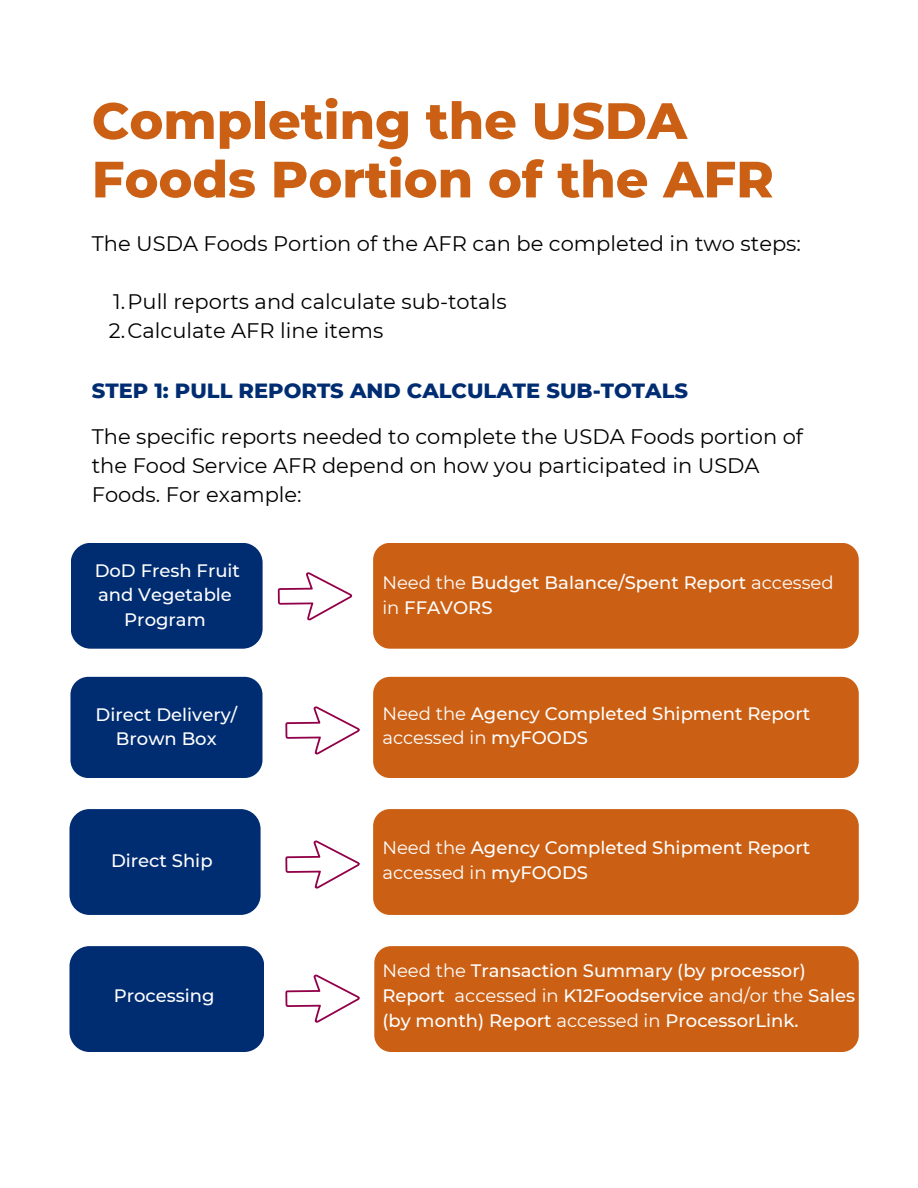
<style>
.page{position:relative;width:918px;height:1188px;background:#fff}
.page>*{position:absolute;margin:0;border:0;box-sizing:border-box;transform-origin:0 0}
.t1{font:800 51px/58.5px "Montserrat";color:#cb6015}
.t2{font:21px/29.2px "Montserrat";color:#000}
.t3{font:800 21px "Montserrat";color:#002d72}
.t4{font:500 18px/24.8px "Montserrat";color:#fff}
.s1{font-weight:400}
</style>
<div class="page">
<div style="left:71px;top:543px;width:192px;height:106px;background:#002d72;border-radius:20px"></div>
<div style="left:373px;top:543px;width:486px;height:106px;background:#cb6015;border-radius:17px"></div>
<div style="left:70px;top:677px;width:192px;height:101px;background:#002d72;border-radius:18px"></div>
<div style="left:373px;top:677px;width:486px;height:101px;background:#cb6015;border-radius:17px"></div>
<div style="left:69px;top:809px;width:192px;height:106px;background:#002d72;border-radius:20px"></div>
<div style="left:69px;top:946px;width:195px;height:106px;background:#002d72;border-radius:20px"></div>
<div style="left:374px;top:946px;width:485px;height:106px;background:#cb6015;border-radius:17px"></div>
<div style="left:373px;top:809px;width:486px;height:106px;background:#cb6015;border-radius:17px"></div>
<svg style="left:277px;top:572px;width:76px;height:49px"></svg>
<svg style="left:285px;top:706px;width:75px;height:49px"></svg>
<svg style="left:285px;top:840px;width:75px;height:49px"></svg>
<svg style="left:285px;top:974px;width:75px;height:49px"></svg>
<p class="t1" style="left:92px;top:91px;width:684px">Completing the USDA<br>Foods Portion of the AFR</p>
<p class="t2" style="left:92px;top:228px;width:711px">The USDA Foods Portion of the AFR can be completed in two steps:</p>
<p class="t2" style="left:113px;top:287px;width:395px">1.Pull reports and calculate sub-totals</p>
<p class="t2" style="left:109px;top:316px;width:276px">2.Calculate AFR line items</p>
<p class="t3" style="left:92px;top:378px;width:598px">STEP 1: PULL REPORTS AND CALCULATE SUB-TOTALS</p>
<p class="t2" style="left:92px;top:422px;width:713px">The specific reports needed to complete the USDA Foods portion of the Food Service AFR depend on how you participated in USDA<br>Foods. For example:</p>
<p class="t4" style="left:95px;top:558px;width:147px;text-align:center">DoD Fresh Fruit and Vegetable<br>Program</p>
<p class="t4" style="left:382px;top:570px;width:453px"><span class="s1">Need the</span> Budget Balance/Spent Report <span class="s1">accessed in</span> FFAVORS</p>
<p class="t4" style="left:95px;top:702px;width:143px;text-align:center">Direct Delivery/<br>Brown Box</p>
<p class="t4" style="left:382px;top:701px;width:429px"><span class="s1">Need the</span> Agency Completed Shipment Report <span class="s1">accessed in</span> myFOODS</p>
<p class="t4" style="left:111px;top:848px;width:103px">Direct Ship</p>
<p class="t4" style="left:114px;top:983px;width:102px">Processing</p>
<p class="t4" style="left:382px;top:835px;width:429px"><span class="s1">Need the</span> Agency Completed Shipment Report <span class="s1">accessed in</span> myFOODS</p>
<p class="t4" style="left:382px;top:958px;width:474px"><span class="s1">Need the</span> Transaction Summary (by processor)<br>Report <span class="s1">accessed in</span> K12Foodservice <span class="s1">and/or the</span> Sales (by month) Report <span class="s1">accessed in</span> ProcessorLink.</p>
</div>
